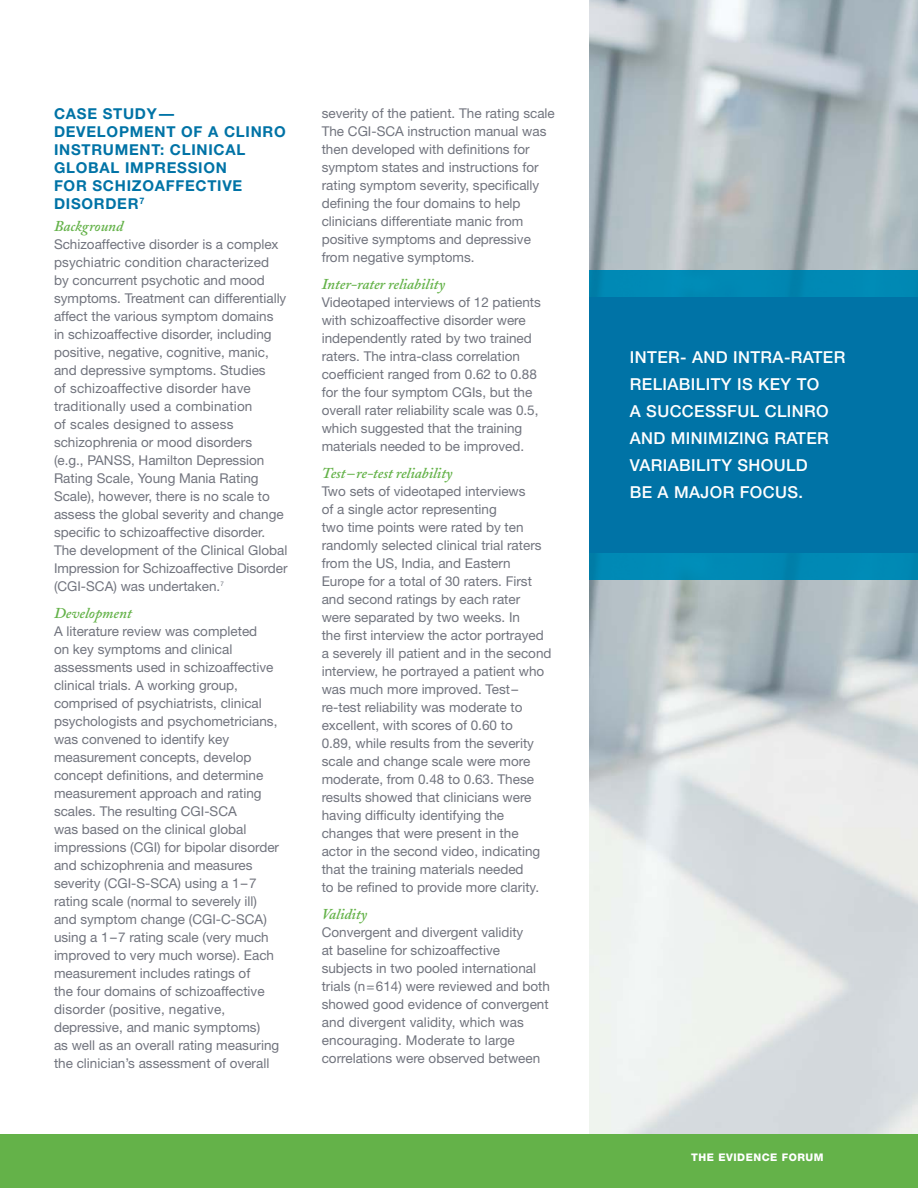
<style>
.page{position:relative;width:918px;height:1188px;background:#fff}
.page>*{position:absolute;margin:0;border:0;box-sizing:border-box;transform-origin:0 0}
.t1{font:500 16.5px/27px "Helvetica Neue";letter-spacing:.025em;color:#fff}
.t2{font:700 15px/18px "Helvetica Neue";letter-spacing:.05em;color:#0073a6}
.t3{font:15px "Adobe Caslon Semibold Italic Os F";color:#64b249}
.t4{font:13.5px/18px "Helvetica Neue";color:#71747e}
.t5{font:800 10.5px "Helvetica Neue";letter-spacing:.05em;color:#fff}
</style>
<div class="page">
<div style="left:0;top:1134px;width:918px;height:54px;background:#64b249"></div>
<img style="left:589px;top:0;width:329px;height:270px">
<img style="left:589px;top:579px;width:329px;height:555px">
<div style="left:589px;top:270px;width:329px;height:27px;background:#0089b5"></div>
<img style="left:589px;top:552px;width:329px;height:27px">
<div style="left:589px;top:297px;width:329px;height:255px;background:#0073a6"></div>
<p class="t2" style="left:54px;top:106px;width:233px">CASE STUDY—<br>DEVELOPMENT OF A CLINRO<br>INSTRUMENT: CLINICAL<br>GLOBAL IMPRESSION<br>FOR SCHIZOAFFECTIVE<br>DISORDER<sup>7</sup></p>
<p class="t3" style="left:54px;top:220px;width:71px">Background</p>
<p class="t4" style="left:54px;top:237px;width:235px">Schizoaffective disorder is a complex psychiatric condition characterized<br>by concurrent psychotic and mood symptoms. Treatment can differentially affect the various symptom domains<br>in schizoaffective disorder, including positive, negative, cognitive, manic, and depressive symptoms. Studies<br>of schizoaffective disorder have traditionally used a combination<br>of scales designed to assess schizophrenia or mood disorders<br>(e.g., PANSS, Hamilton Depression Rating Scale, Young Mania Rating Scale), however, there is no scale to assess the global severity and change specific to schizoaffective disorder.<br>The development of the Clinical Global Impression for Schizoaffective Disorder (CGI-SCA) was undertaken.<sup>7</sup></p>
<p class="t3" style="left:54px;top:607px;width:79px">Development</p>
<p class="t4" style="left:54px;top:624px;width:227px">A literature review was completed<br>on key symptoms and clinical assessments used in schizoaffective clinical trials. A working group, comprised of psychiatrists, clinical psychologists and psychometricians, was convened to identify key measurement concepts, develop concept definitions, and determine measurement approach and rating scales. The resulting CGI-SCA<br>was based on the clinical global impressions (CGI) for bipolar disorder and schizophrenia and measures severity (CGI-S-SCA) using a 1–7 rating scale (normal to severely ill) and symptom change (CGI-C-SCA) using a 1–7 rating scale (very much improved to very much worse). Each measurement includes ratings of<br>the four domains of schizoaffective disorder (positive, negative, depressive, and manic symptoms)<br>as well as an overall rating measuring the clinician’s assessment of overall</p>
<p class="t4" style="left:322px;top:105px;width:235px">severity of the patient. The rating scale The CGI-SCA instruction manual was then developed with definitions for symptom states and instructions for rating symptom severity, specifically defining the four domains to help clinicians differentiate manic from positive symptoms and depressive from negative symptoms.</p>
<p class="t3" style="left:322px;top:278px;width:125px">Inter-rater reliability</p>
<p class="t4" style="left:322px;top:294px;width:221px">Videotaped interviews of 12 patients with schizoaffective disorder were independently rated by two trained raters. The intra-class correlation coefficient ranged from 0.62 to 0.88 for the four symptom CGIs, but the overall rater reliability scale was 0.5, which suggested that the training materials needed to be improved.</p>
<p class="t3" style="left:322px;top:467px;width:132px">Test–re-test reliability</p>
<p class="t4" style="left:322px;top:483px;width:231px">Two sets of videotaped interviews<br>of a single actor representing<br>two time points were rated by ten randomly selected clinical trial raters from the US, India, and Eastern Europe for a total of 30 raters. First and second ratings by each rater were separated by two weeks. In<br>the first interview the actor portrayed a severely ill patient and in the second interview, he portrayed a patient who was much more improved. Test– re-test reliability was moderate to excellent, with scores of 0.60 to<br>0.89, while results from the severity scale and change scale were more moderate, from 0.48 to 0.63. These results showed that clinicians were having difficulty identifying the changes that were present in the actor in the second video, indicating that the training materials needed<br>to be refined to provide more clarity.</p>
<p class="t3" style="left:322px;top:908px;width:47px">Validity</p>
<p class="t4" style="left:322px;top:924px;width:230px">Convergent and divergent validity<br>at baseline for schizoaffective subjects in two pooled international trials (n=614) were reviewed and both showed good evidence of convergent and divergent validity, which was encouraging. Moderate to large correlations were observed between</p>
<p class="t1" style="left:630px;top:345px;width:217px">INTER- AND INTRA-RATER<br>RELIABILITY IS KEY TO<br>A SUCCESSFUL CLINRO<br>AND MINIMIZING RATER<br>VARIABILITY SHOULD<br>BE A MAJOR FOCUS.</p>
<p class="t5" style="left:691px;top:1153px;width:134px">THE EVIDENCE FORUM</p>
</div>
